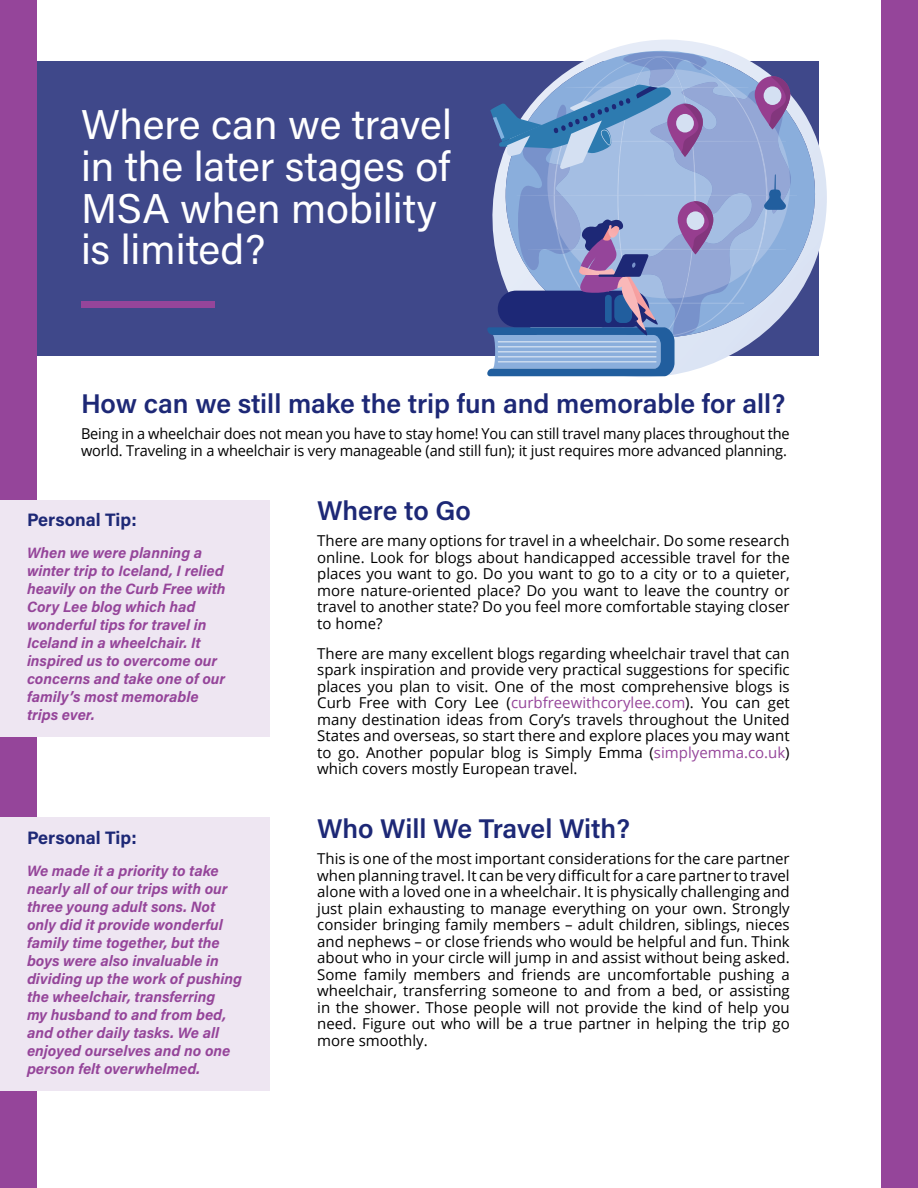
<style>
.page{position:relative;width:918px;height:1188px;background:#95459a}
.page>*{position:absolute;margin:0;border:0;box-sizing:border-box;transform-origin:0 0}
.t1{font:41.55px/41.7px "Acumin Pro";color:#fff}
.t2{font:600 27px "Acumin Pro";color:#1d2876}
.t3{font:700 18px "Acumin Pro";color:#1d2876}
.t4{font:15px/16.5px "Open Sans";letter-spacing:-.01em;color:#000;text-align:justify}
.t5{font:italic 700 15px/18px "Acumin Pro";color:#95459a}
.s1{color:#95459a}
</style>
<div class="page">
<div style="left:38px;top:0;width:843px;height:1188px;background:#fff"></div>
<div style="left:38px;top:61px;width:781px;height:294px;background:#3f488a"></div>
<svg style="left:475px;top:40px;width:352px;height:337px"></svg>
<svg style="left:502px;top:47px;width:316px;height:294px"></svg>
<svg style="left:487px;top:51px;width:310px;height:325px;background:#8a9dca"></svg>
<div style="left:676px;top:114px;width:18px;height:19px;background:#d4e0f2;border-radius:50%"></div>
<div style="left:687px;top:211px;width:17px;height:19px;background:#d4e0f2;border-radius:50%"></div>
<div style="left:764px;top:86px;width:17px;height:19px;background:#d4e0f2;border-radius:50%"></div>
<div style="left:0;top:500px;width:270px;height:45px;background:#eee6f2"></div>
<div style="left:0;top:533px;width:270px;height:204px;background:#eee6f2"></div>
<div style="left:0;top:817px;width:270px;height:45px;background:#eee6f2"></div>
<div style="left:0;top:851px;width:270px;height:240px;background:#eee6f2"></div>
<div style="left:81px;top:302px;width:134px;height:6px;background:#95459a"></div>
<h1 class="t1" style="left:81px;top:102px;width:372px">Where can we travel in the later stages of<br>MSA when mobility is limited?</h1>
<h2 class="t2" style="left:81px;top:385px;width:706px">How can we still make the trip fun and memorable for all?</h2>
<p class="t4" style="left:81px;top:425px;width:710px">Being in a wheelchair does not mean you have to stay home! You can still travel many places throughout the world. Traveling in a wheelchair is very manageable (and still fun); it just requires more advanced planning.</p>
<p class="t3" style="left:27px;top:507px;width:111px">Personal Tip:</p>
<p class="t5" style="left:27px;top:543px;width:200px">When we were planning a winter trip to Iceland, I relied heavily on the Curb Free with<br>Cory Lee blog which had wonderful tips for travel in<br>Iceland in a wheelchair. It inspired us to overcome our concerns and take one of our family’s most memorable trips ever.</p>
<p class="t3" style="left:27px;top:825px;width:111px">Personal Tip:</p>
<p class="t5" style="left:27px;top:861px;width:216px">We made it a priority to take nearly all of our trips with our three young adult sons. Not only did it provide wonderful family time together, but the boys were also invaluable in dividing up the work of pushing the wheelchair, transferring<br>my husband to and from bed, and other daily tasks. We all enjoyed ourselves and no one person felt overwhelmed.</p>
<h2 class="t2" style="left:317px;top:492px;width:155px">Where to Go</h2>
<p class="t4" style="left:317px;top:532px;width:474px">There are many options for travel in a wheelchair. Do some research online. Look for blogs about handicapped accessible travel for the places you want to go. Do you want to go to a city or to a quieter, more nature-oriented place? Do you want to leave the country or travel to another state? Do you feel more comfortable staying closer to home?</p>
<p class="t4" style="left:317px;top:645px;width:474px">There are many excellent blogs regarding wheelchair travel that can spark inspiration and provide very practical suggestions for specific places you plan to visit. One of the most comprehensive blogs is Curb Free with Cory Lee (<span class="s1">curbfreewithcorylee.com</span>). You can get many destination ideas from Cory’s travels throughout the United States and overseas, so start there and explore places you may want to go. Another popular blog is Simply Emma (<span class="s1">simplyemma.co.uk</span>) which covers mostly European travel.</p>
<h2 class="t2" style="left:317px;top:810px;width:314px">Who Will We Travel With?</h2>
<p class="t4" style="left:317px;top:850px;width:474px">This is one of the most important considerations for the care partner when planning travel. It can be very difficult for a care partner to travel alone with a loved one in a wheelchair. It is physically challenging and just plain exhausting to manage everything on your own. Strongly consider bringing family members – adult children, siblings, nieces and nephews – or close friends who would be helpful and fun. Think about who in your circle will jump in and assist without being asked.<br>Some family members and friends are uncomfortable pushing a wheelchair, transferring someone to and from a bed, or assisting in the shower. Those people will not provide the kind of help you need. Figure out who will be a true partner in helping the trip go more smoothly.</p>
</div>
